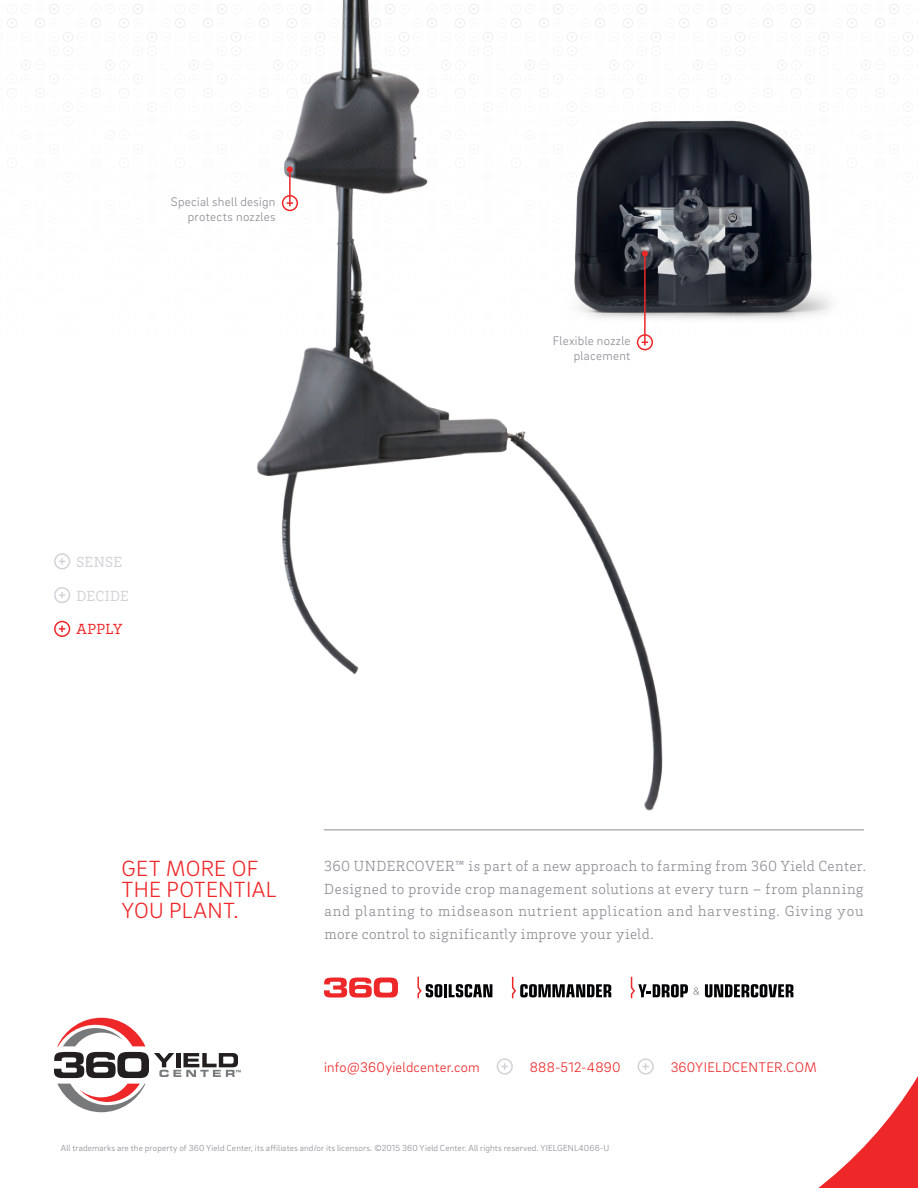
<style>
.page{position:relative;width:918px;height:1188px;background:#fff}
.page>*{position:absolute;margin:0;border:0;box-sizing:border-box;transform-origin:0 0}
.t1{font:300 22.5px/21px "Brix Sans";letter-spacing:.01em;color:#ee2729}
.BODY__L1{font:300 15px/22.5px "Brix Slab";letter-spacing:.04em;color:#8a8c8e}
.t2{font:15px "Brix Slab";letter-spacing:.02em;color:#d1d3d4}
.t3{font:15px "Brix Slab";letter-spacing:.02em;color:#ee2729}
.BODY__L1-2{font:300 14.25px "Brix Sans";letter-spacing:.02em;color:#ee2729}
.CUTLINE{font:300 12.75px/15.3px "Brix Sans";letter-spacing:.02em;color:#8a8c8e;text-align:right}
.LEGAL{font:300 9px "Brix Sans";letter-spacing:.015em;color:#8a8c8e}
</style>
<div class="page">
<svg style="left:611px;top:976px;width:307px;height:212px"></svg>
<div style="left:497px;top:1058px;width:16px;height:17px;border:2px solid #d1d3d4;border-radius:50%"></div>
<svg style="left:501px;top:1063px;width:7px;height:7px"></svg>
<div style="left:638px;top:1058px;width:16px;height:17px;border:2px solid #d1d3d4;border-radius:50%"></div>
<svg style="left:642px;top:1063px;width:7px;height:7px"></svg>
<svg style="left:324px;top:978px;width:74px;height:20px"></svg>
<svg style="left:417px;top:977px;width:75px;height:21px"></svg>
<svg style="left:511px;top:977px;width:100px;height:21px"></svg>
<svg style="left:705px;top:984px;width:88px;height:13px"></svg>
<svg style="left:630px;top:977px;width:69px;height:21px"></svg>
<svg style="left:57px;top:1084px;width:88px;height:28px"></svg>
<svg style="left:57px;top:1018px;width:88px;height:28px"></svg>
<svg style="left:54px;top:1052px;width:187px;height:26px"></svg>
<hr style="left:324px;top:830px;width:540px;height:1px;background:#8a8c8e">
<div style="left:54px;top:553px;width:16px;height:16px;border:2px solid #d1d3d4;border-radius:50%"></div>
<svg style="left:59px;top:558px;width:6px;height:7px"></svg>
<div style="left:54px;top:587px;width:16px;height:16px;border:2px solid #d1d3d4;border-radius:50%"></div>
<svg style="left:59px;top:592px;width:6px;height:6px"></svg>
<div style="left:54px;top:621px;width:16px;height:16px;border:2px solid #ee2729;border-radius:50%"></div>
<svg style="left:59px;top:626px;width:6px;height:6px"></svg>
<img style="left:203px;top:0;width:500px;height:831px">
<div style="left:282px;top:195px;width:16px;height:16px;border:2px solid #ee2729;border-radius:50%"></div>
<hr style="left:289px;top:169px;width:2px;height:37px;background:#ee2729">
<svg style="left:287px;top:166px;width:6px;height:6px"></svg>
<img style="left:554px;top:99px;width:277px;height:236px">
<div style="left:637px;top:334px;width:16px;height:16px;border:2px solid #ee2729;border-radius:50%"></div>
<hr style="left:644px;top:254px;width:2px;height:92px;background:#ee2729">
<svg style="left:642px;top:251px;width:6px;height:6px"></svg>
<p class="CUTLINE" style="left:171px;top:193px;width:106px">Special shell design protects nozzles</p>
<p class="t2" style="left:76px;top:552px;width:47px">SENSE</p>
<p class="t2" style="left:76px;top:586px;width:54px">DECIDE</p>
<p class="t3" style="left:76px;top:620px;width:47px">APPLY</p>
<p class="CUTLINE" style="left:553px;top:333px;width:79px">Flexible nozzle placement</p>
<h1 class="t1" style="left:122px;top:858px;width:156px">GET MORE OF<br>THE POTENTIAL<br>YOU PLANT.</h1>
<p class="BODY__L1" style="left:324px;top:854px;width:543px">360 UNDERCOVER™ is part of a new approach to farming from 360 Yield Center.<br>Designed to provide crop management solutions at every turn – from planning and planting to midseason nutrient application and harvesting. Giving you more control to significantly improve your yield.</p>
<p class="BODY__L1-2" style="left:324px;top:1058px;width:157px">info@360yieldcenter.com</p>
<p class="BODY__L1-2" style="left:530px;top:1058px;width:92px">888-512-4890</p>
<p class="BODY__L1-2" style="left:671px;top:1058px;width:147px">360YIELDCENTER.COM</p>
<p class="LEGAL" style="left:61px;top:1142px;width:550px">All trademarks are the property of 360 Yield Center, its affiliates and/or its licensors. ©2015 360 Yield Center. All rights reserved. YIELGENL4066-U</p>
</div>
